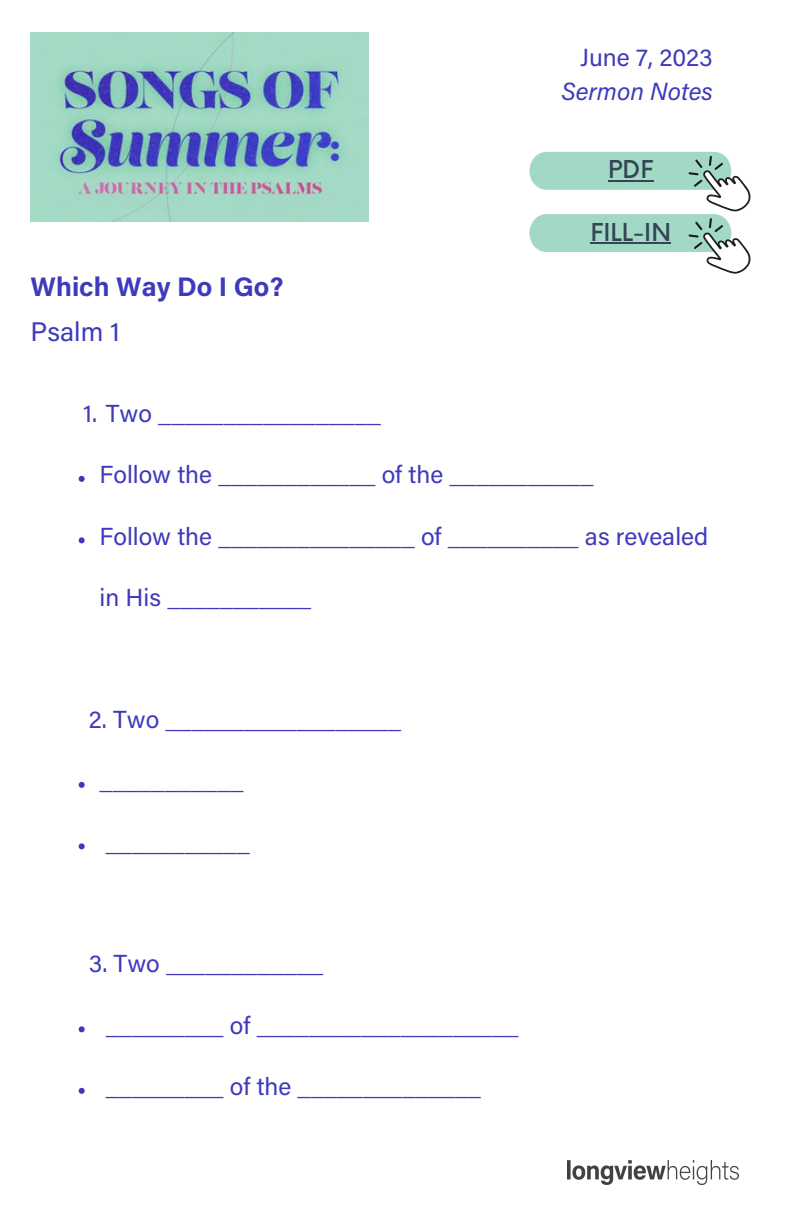
<style>
.page{position:relative;width:792px;height:1224px;background:#fff}
.page>*{position:absolute;margin:0;border:0;box-sizing:border-box;transform-origin:0 0}
.t1{font:700 26.8px "Acumin Pro";color:#3e3abb}
.t2{font:26.8px "Acumin Pro";color:#3e3abb}
.t3{font:italic 24.8px "Acumin Pro";color:#3e3abb}
.t4{font:24.8px "Acumin Pro";color:#3e3abb}
.t5{font:24.6px "Acumin Pro";color:#3e3abb}
.t6{font:500 24px "Neue Einstellung";color:#344555}
</style>
<div class="page">
<img style="left:568px;top:1160px;width:171px;height:24px">
<img style="left:31px;top:33px;width:337px;height:189px">
<div style="left:529px;top:152px;width:202px;height:38px;background:#a2d9c4;border-radius:18px"></div>
<svg style="left:689px;top:156px;width:62px;height:56px"></svg>
<svg style="left:79px;top:476px;width:6px;height:6px"></svg>
<svg style="left:79px;top:537px;width:6px;height:6px"></svg>
<svg style="left:79px;top:782px;width:6px;height:6px"></svg>
<svg style="left:79px;top:843px;width:6px;height:6px"></svg>
<svg style="left:79px;top:1026px;width:6px;height:6px"></svg>
<svg style="left:79px;top:1088px;width:6px;height:6px"></svg>
<hr style="left:608px;top:180px;width:45px;height:1px;background:#344555">
<div style="left:529px;top:214px;width:202px;height:38px;background:#a2d9c4;border-radius:18px"></div>
<svg style="left:689px;top:218px;width:62px;height:56px"></svg>
<hr style="left:590px;top:242px;width:81px;height:2px;background:#344555">
<p class="t4" style="left:580px;top:47px;width:134px">June 7, 2023</p>
<p class="t3" style="left:562px;top:82px;width:153px">Sermon Notes</p>
<p class="t6" style="left:608px;top:148px;width:47px">PDF</p>
<p class="t1" style="left:31px;top:277px;width:254px">Which Way Do I Go?</p>
<p class="t2" style="left:31px;top:322px;width:91px">Psalm 1</p>
<p class="t6" style="left:590px;top:210px;width:82px">FILL-IN</p>
<p class="t5" style="left:83px;top:404px;width:299px">1. Two _________________</p>
<p class="t5" style="left:100px;top:465px;width:495px">Follow the ____________ of the ___________</p>
<p class="t5" style="left:100px;top:527px;width:610px">Follow the _______________ of __________ as revealed</p>
<p class="t5" style="left:100px;top:588px;width:213px">in His ___________</p>
<p class="t5" style="left:89px;top:710px;width:314px">2. Two __________________</p>
<p class="t5" style="left:100px;top:771px;width:146px">___________</p>
<p class="t5" style="left:106px;top:833px;width:146px">___________</p>
<p class="t5" style="left:89px;top:954px;width:236px">3. Two ____________</p>
<p class="t5" style="left:106px;top:1016px;width:414px">_________ of ____________________</p>
<p class="t5" style="left:106px;top:1077px;width:377px">_________ of the ______________</p>
</div>
